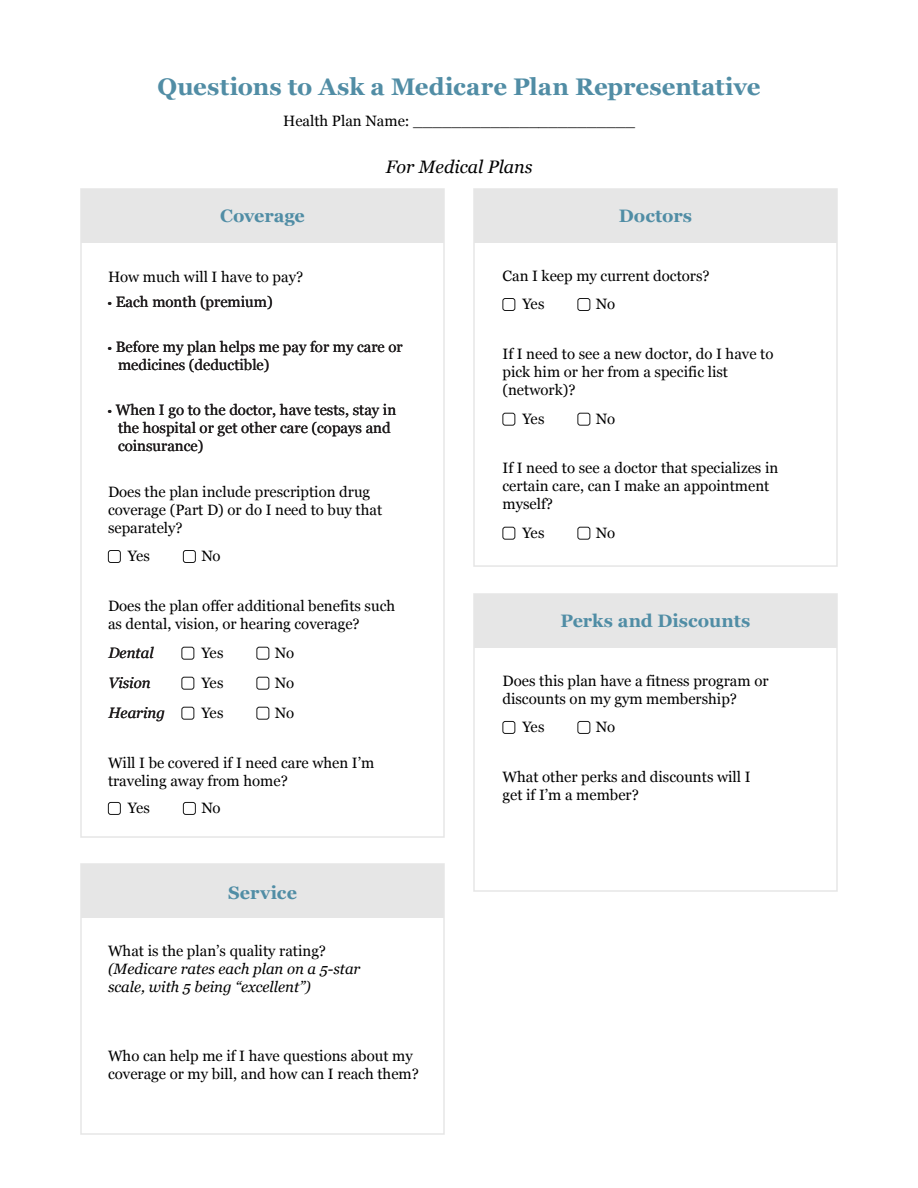
<style>
.page{position:relative;width:918px;height:1188px;background:#fff}
.page>*{position:absolute;margin:0;border:0;box-sizing:border-box;transform-origin:0 0}
.t1{font:700 24px "Georgia";color:#518da5}
.t2{font:700 18px "Georgia";color:#508da5}
.t3{font:italic 18px "Georgia";color:#000}
.t4{font:15px/18px "Georgia";color:#000}
.t5{font:15px/18px "Georgia";color:#231f20}
.t6{font:italic 15px/30px "Georgia";color:#000}
.s1{font-size:12px}
</style>
<div class="page">
<div style="left:474px;top:189px;width:363px;height:54px;background:#e6e6e6"></div>
<div style="left:474px;top:594px;width:363px;height:54px;background:#e6e6e6"></div>
<div style="left:108px;top:550px;width:13px;height:13px;border:1px solid #1a1a1a;border-radius:2px"></div>
<div style="left:183px;top:550px;width:13px;height:13px;border:1px solid #1a1a1a;border-radius:2px"></div>
<div style="left:181px;top:647px;width:13px;height:13px;border:1px solid #1a1a1a;border-radius:2px"></div>
<div style="left:256px;top:647px;width:13px;height:13px;border:1px solid #1a1a1a;border-radius:2px"></div>
<div style="left:502px;top:298px;width:13px;height:13px;border:1px solid #1a1a1a;border-radius:2px"></div>
<div style="left:577px;top:298px;width:13px;height:13px;border:1px solid #1a1a1a;border-radius:2px"></div>
<div style="left:502px;top:413px;width:13px;height:13px;border:1px solid #1a1a1a;border-radius:2px"></div>
<div style="left:577px;top:413px;width:13px;height:13px;border:1px solid #1a1a1a;border-radius:2px"></div>
<div style="left:502px;top:527px;width:13px;height:13px;border:1px solid #1a1a1a;border-radius:2px"></div>
<div style="left:577px;top:527px;width:13px;height:13px;border:1px solid #1a1a1a;border-radius:2px"></div>
<div style="left:502px;top:721px;width:13px;height:13px;border:1px solid #1a1a1a;border-radius:2px"></div>
<div style="left:577px;top:721px;width:13px;height:13px;border:1px solid #1a1a1a;border-radius:2px"></div>
<div style="left:81px;top:189px;width:363px;height:54px;background:#e6e6e6"></div>
<div style="left:80px;top:188px;width:365px;height:650px;border:2px solid #e6e6e6"></div>
<div style="left:473px;top:188px;width:365px;height:379px;border:2px solid #e6e6e6"></div>
<div style="left:473px;top:593px;width:365px;height:299px;border:2px solid #e6e6e6"></div>
<div style="left:81px;top:864px;width:363px;height:54px;background:#e6e6e6"></div>
<div style="left:80px;top:863px;width:365px;height:272px;border:2px solid #e6e6e6"></div>
<div style="left:181px;top:677px;width:13px;height:13px;border:1px solid #1a1a1a;border-radius:2px"></div>
<div style="left:256px;top:677px;width:13px;height:13px;border:1px solid #1a1a1a;border-radius:2px"></div>
<div style="left:181px;top:707px;width:13px;height:13px;border:1px solid #1a1a1a;border-radius:2px"></div>
<div style="left:256px;top:707px;width:13px;height:13px;border:1px solid #1a1a1a;border-radius:2px"></div>
<div style="left:108px;top:802px;width:13px;height:13px;border:1px solid #1a1a1a;border-radius:2px"></div>
<div style="left:183px;top:802px;width:13px;height:13px;border:1px solid #1a1a1a;border-radius:2px"></div>
<h1 class="t1" style="left:158px;top:68px;width:605px">Questions to Ask a Medicare Plan Representative</h1>
<p class="t4" style="left:283px;top:111px;width:353px">Health Plan Name: _______________________</p>
<p class="t2" style="left:220px;top:202px;width:86px">Coverage</p>
<p class="t4" style="left:108px;top:268px;width:197px">How much will I have to pay?</p>
<p class="t3" style="left:386px;top:153px;width:148px">For Medical Plans</p>
<p class="t2" style="left:619px;top:202px;width:75px">Doctors</p>
<p class="t4" style="left:502px;top:267px;width:209px">Can I keep my current doctors?</p>
<p class="t5" style="left:107px;top:292px;width:167px"><span class="s1">•</span> Each month (premium)</p>
<p class="t5" style="left:118px;top:337px;width:286px;text-indent:-11px"><span class="s1">•</span> Before my plan helps me pay for my care or medicines (deductible)</p>
<p class="t5" style="left:118px;top:400px;width:280px;text-indent:-11px"><span class="s1">•</span> When I go to the doctor, have tests, stay in the hospital or get other care (copays and coinsurance)</p>
<p class="t4" style="left:108px;top:483px;width:276px">Does the plan include prescription drug coverage (Part D) or do I need to buy that separately?</p>
<p class="t4" style="left:128px;top:546px;width:24px">Yes</p>
<p class="t4" style="left:201px;top:546px;width:21px">No</p>
<p class="t4" style="left:108px;top:597px;width:289px">Does the plan offer additional benefits such as dental, vision, or hearing coverage?</p>
<p class="t6" style="left:108px;top:637px;width:58px">Dental<br>Vision<br>Hearing</p>
<p class="t4" style="left:201px;top:643px;width:24px">Yes</p>
<p class="t4" style="left:275px;top:643px;width:21px">No</p>
<p class="t4" style="left:201px;top:673px;width:24px">Yes</p>
<p class="t4" style="left:275px;top:673px;width:21px">No</p>
<p class="t4" style="left:201px;top:703px;width:24px">Yes</p>
<p class="t4" style="left:275px;top:703px;width:21px">No</p>
<p class="t4" style="left:108px;top:753px;width:268px">Will I be covered if I need care when I’m traveling away from home?</p>
<p class="t4" style="left:128px;top:798px;width:24px">Yes</p>
<p class="t4" style="left:201px;top:798px;width:21px">No</p>
<p class="t2" style="left:228px;top:879px;width:70px">Service</p>
<p class="t4" style="left:108px;top:942px;width:220px">What is the plan’s quality rating?</p>
<p class="t6" style="left:108px;top:960px;width:254px;line-height:18px">(Medicare rates each plan on a 5-star scale, with 5 being “excellent”)</p>
<p class="t4" style="left:108px;top:1047px;width:313px">Who can help me if I have questions about my coverage or my bill, and how can I reach them?</p>
<p class="t4" style="left:522px;top:294px;width:24px">Yes</p>
<p class="t4" style="left:596px;top:294px;width:21px">No</p>
<p class="t4" style="left:502px;top:345px;width:273px">If I need to see a new doctor, do I have to pick him or her from a specific list (network)?</p>
<p class="t4" style="left:522px;top:409px;width:24px">Yes</p>
<p class="t4" style="left:596px;top:409px;width:21px">No</p>
<p class="t4" style="left:502px;top:459px;width:277px">If I need to see a doctor that specializes in certain care, can I make an appointment myself?</p>
<p class="t4" style="left:522px;top:523px;width:24px">Yes</p>
<p class="t4" style="left:596px;top:523px;width:21px">No</p>
<p class="t2" style="left:561px;top:607px;width:191px">Perks and Discounts</p>
<p class="t4" style="left:502px;top:672px;width:268px">Does this plan have a fitness program or discounts on my gym membership?</p>
<p class="t4" style="left:522px;top:717px;width:24px">Yes</p>
<p class="t4" style="left:596px;top:717px;width:21px">No</p>
<p class="t4" style="left:502px;top:768px;width:250px">What other perks and discounts will I get if I’m a member?</p>
</div>
